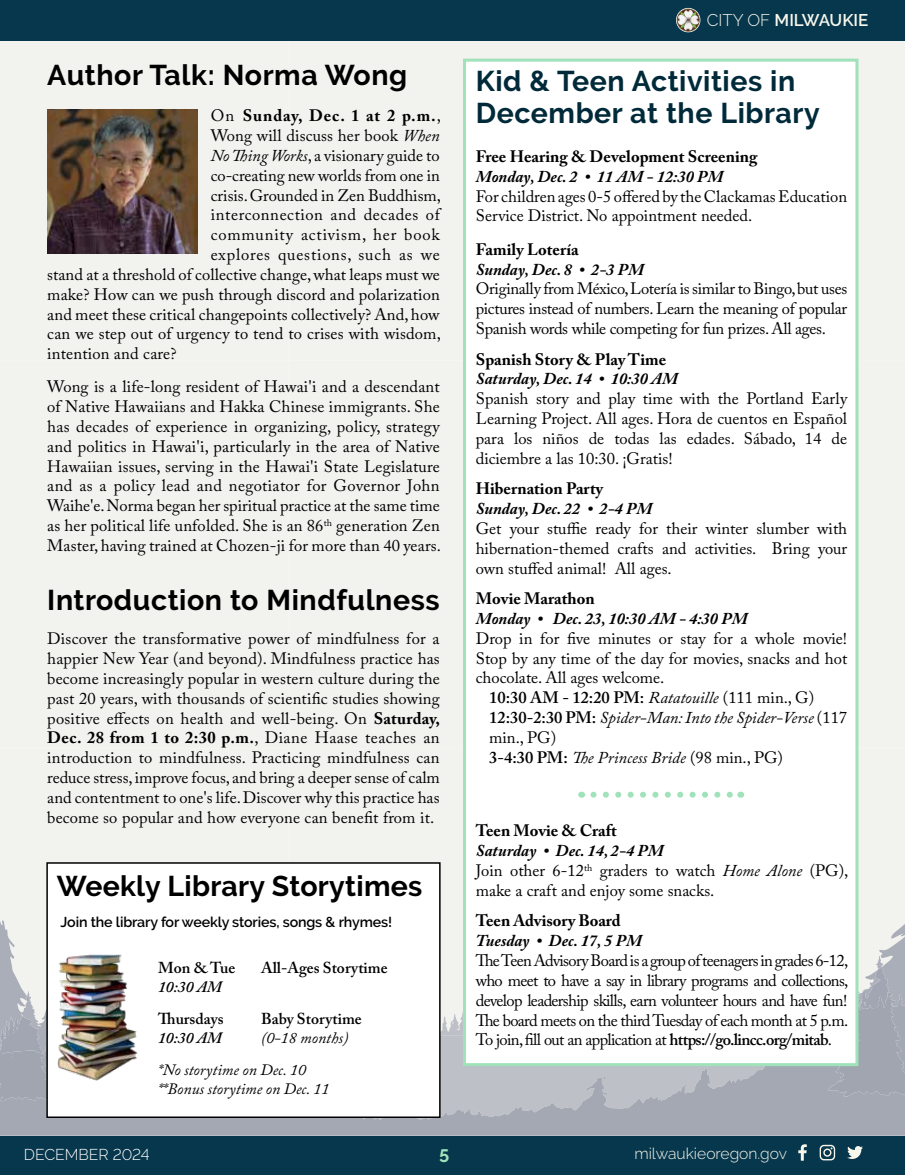
<style>
.page{position:relative;width:905px;height:1175px;background:#fff}
.page>*{position:absolute;margin:0;border:0;box-sizing:border-box;transform-origin:0 0}
.t1{font:700 28.5px "Raleway";letter-spacing:.02em;color:#000}
.t2{font:700 28.5px/31.5px "Raleway";letter-spacing:.02em;color:#002a3a}
.t3{font:700 18px "Raleway";color:#a0e2ba}
.t4{font:600 16.95px "Raleway";color:#f8f7ec}
.t5{font:16.5px/19.8px "Adobe Caslon Pro";color:#000;text-align:justify}
.t6{font:italic 700 16.5px "Adobe Caslon Pro";color:#000}
.t7{font:700 16.5px "Adobe Caslon Pro";color:#000}
.t8{font:italic 16.5px "Adobe Caslon Pro";color:#000}
.t9{font:16.5px "Adobe Caslon Pro";letter-spacing:.05em;color:#000}
.t10{font:600 16.5px "Adobe Caslon Pro";color:#000}
.t11{font:16.5px "Adobe Caslon Pro";letter-spacing:.035em;color:#000}
.t12{font:700 16.5px "Adobe Caslon Pro";letter-spacing:.055em;color:#000}
.t13{font:italic 15.75px/32.4px "Adobe Caslon Pro";color:#000}
.t14{font:600 15.75px "Adobe Caslon Pro";color:#000}
.t15{font:italic 600 15.75px "Adobe Caslon Pro";color:#000}
.t16{font:300 15.6px "Raleway";color:#f8f7ec}
.t17{font:300 15.6px "Raleway";color:#fff}
.t18{font:600 14.25px "Raleway";letter-spacing:-.01em;color:#000}
.s1{font-weight:400}
.s2{font-style:italic}
.s3{font-weight:700}
.s4{font-weight:300}
.s5{font-weight:400;font-style:italic}
.s6{font-weight:600;font-style:normal}
.s7{font-style:normal}
.s8{font-weight:700;font-style:italic}
.s9{font-weight:600}
</style>
<div class="page">
<div style="left:0;top:41px;width:904px;height:856px;background:#f2f3ef"></div>
<svg style="left:0;top:1101px;width:904px;height:34px;background:#a4a9b4"></svg>
<svg style="left:0;top:923px;width:904px;height:178px"></svg>
<div style="left:0;top:1136px;width:904px;height:38px;background:#07374c"></div>
<svg style="left:798px;top:1144px;width:8px;height:16px"></svg>
<svg style="left:847px;top:1146px;width:16px;height:12px"></svg>
<svg style="left:819px;top:1144px;width:16px;height:16px"></svg>
<div style="left:0;top:0;width:904px;height:41px;background:#07374c"></div>
<svg style="left:676px;top:7px;width:25px;height:26px"></svg>
<div style="left:463px;top:59px;width:395px;height:1007px;background:#fff;border:3px solid #a0e2ba"></div>
<div style="left:47px;top:863px;width:393px;height:254px;background:#fff"></div>
<div style="left:46px;top:862px;width:394px;height:256px;border:2px solid #000"></div>
<img style="left:57px;top:954px;width:81px;height:127px">
<img style="left:47px;top:109px;width:150px;height:144px">
<svg style="left:593px;top:791px;width:140px;height:6px"></svg>
<h1 class="t1" style="left:47px;top:58px;width:361px">Author Talk: Norma Wong</h1>
<p class="t12" style="left:211px;top:106px;width:232px"><span class="s1">On</span> Sunday, Dec. 1 at 2 p.m.<span class="s1">,</span></p>
<p class="t5" style="left:211px;top:126px;width:230px">Wong will discuss her book <span class="s2">When</span></p>
<p class="t5" style="left:211px;top:145px;width:230px"><span class="s2">No Thing Works</span>, a visionary guide to</p>
<p class="t5" style="left:211px;top:165px;width:230px">co-creating new worlds from one in</p>
<p class="t5" style="left:211px;top:185px;width:232px">crisis. Grounded in Zen Buddhism,</p>
<p class="t11" style="left:211px;top:205px;width:230px">interconnection and decades of</p>
<p class="t9" style="left:211px;top:225px;width:230px">community activism, her book</p>
<p class="t9" style="left:211px;top:245px;width:230px">explores questions, such as we</p>
<p class="t5" style="left:47px;top:264px;width:394px">stand at a threshold of collective change, what leaps must we</p>
<p class="t5" style="left:47px;top:284px;width:394px">make? How can we push through discord and polarization</p>
<p class="t5" style="left:47px;top:304px;width:394px">and meet these critical changepoints collectively? And, how</p>
<p class="t5" style="left:47px;top:324px;width:395px">can we step out of urgency to tend to crises with wisdom,</p>
<p class="t5" style="left:47px;top:343px;width:131px">intention and care?</p>
<p class="t5" style="left:47px;top:377px;width:395px">Wong is a life-long resident of Hawai'i and a descendant of Native Hawaiians and Hakka Chinese immigrants. She has decades of experience in organizing, policy, strategy and politics in Hawai'i, particularly in the area of Native Hawaiian issues, serving in the Hawai'i State Legislature and as a policy lead and negotiator for Governor John Waihe'e. Norma began her spiritual practice at the same time as her political life unfolded. She is an 86<sup>th</sup> generation Zen Master, having trained at Chozen-ji for more than 40 years.</p>
<h1 class="t1" style="left:47px;top:584px;width:394px">Introduction to Mindfulness</h1>
<p class="t5" style="left:47px;top:629px;width:394px">Discover the transformative power of mindfulness for a happier New Year (and beyond). Mindfulness practice has become increasingly popular in western culture during the past 20 years, with thousands of scientific studies showing positive effects on health and well-being. On <span class="s3">Saturday, Dec. 28 from 1 to 2:30 p.m.</span>, Diane Haase teaches an introduction to mindfulness. Practicing mindfulness can reduce stress, improve focus, and bring a deeper sense of calm and contentment to one's life. Discover why this practice has become so popular and how everyone can benefit from it.</p>
<h1 class="t1" style="left:57px;top:869px;width:367px">Weekly Library Storytimes</h1>
<p class="t18" style="left:61px;top:913px;width:333px">Join the library for weekly stories, songs &amp; rhymes!</p>
<p class="t14" style="left:158px;top:958px;width:79px">Mon &amp; Tue</p>
<p class="t14" style="left:261px;top:958px;width:128px">All-Ages Storytime</p>
<p class="t15" style="left:158px;top:976px;width:65px">10:30 AM</p>
<p class="t14" style="left:158px;top:1009px;width:67px">Thursdays</p>
<p class="t14" style="left:261px;top:1009px;width:102px">Baby Storytime</p>
<p class="t15" style="left:158px;top:1028px;width:65px">10:30 AM</p>
<p class="t13" style="left:158px;top:1021px;width:192px;text-indent:103px">(0-18 months) *No storytime on Dec. 10</p>
<p class="t13" style="left:158px;top:1072px;width:173px">**Bonus storytime on Dec. 11</p>
<p class="t17" style="left:24px;top:1145px;width:127px">DECEMBER 2024</p>
<p class="t3" style="left:439px;top:1145px;width:12px">5</p>
<p class="t4" style="left:706px;top:10px;width:163px"><span class="s4">CITY OF</span> MILWAUKIE</p>
<h1 class="t2" style="left:476px;top:65px;width:345px">Kid &amp; Teen Activities in<br>December at the Library</h1>
<p class="t7" style="left:476px;top:147px;width:283px">Free Hearing &amp; Development Screening</p>
<p class="t6" style="left:476px;top:166px;width:249px">Monday, Dec. 2 • 11 AM - 12:30 PM</p>
<p class="t5" style="left:476px;top:186px;width:373px">For children ages 0-5 offered by the Clackamas Education<br>Service District. No appointment needed.</p>
<p class="t7" style="left:476px;top:239px;width:104px">Family Lotería</p>
<p class="t6" style="left:476px;top:259px;width:170px">Sunday, Dec. 8 • 2-3 PM</p>
<p class="t5" style="left:476px;top:279px;width:373px">Originally from México, Lotería is similar to Bingo, but uses pictures instead of numbers. Learn the meaning of popular Spanish words while competing for fun prizes. All ages.</p>
<p class="t7" style="left:476px;top:349px;width:192px">Spanish Story &amp; Play Time</p>
<p class="t6" style="left:476px;top:369px;width:204px">Saturday, Dec. 14 • 10:30 AM</p>
<p class="t5" style="left:476px;top:388px;width:373px">Spanish story and play time with the Portland Early Learning Project. All ages. Hora de cuentos en Español para los niños de todas las edades. Sábado, 14 de diciembre a las 10:30. ¡Gratis!</p>
<p class="t7" style="left:476px;top:479px;width:129px">Hibernation Party</p>
<p class="t6" style="left:476px;top:499px;width:178px">Sunday, Dec. 22 • 2-4 PM</p>
<p class="t5" style="left:476px;top:518px;width:373px">Get your stuffie ready for their winter slumber with hibernation-themed crafts and activities. Bring your own stuffed animal! All ages.</p>
<p class="t7" style="left:476px;top:589px;width:120px">Movie Marathon</p>
<p class="t6" style="left:476px;top:608px;width:273px">Monday • Dec. 23, 10:30 AM - 4:30 PM</p>
<p class="t5" style="left:476px;top:628px;width:373px">Drop in for five minutes or stay for a whole movie!</p>
<p class="t5" style="left:476px;top:648px;width:373px">Stop by any time of the day for movies, snacks and hot</p>
<p class="t5" style="left:476px;top:668px;width:190px">chocolate. All ages welcome.</p>
<p class="t10" style="left:489px;top:688px;width:326px">10:30 AM - 12:20 PM: <span class="s5">Ratatouille</span> <span class="s1">(111 min., G)</span></p>
<p class="t8" style="left:489px;top:707px;width:359px"><span class="s6">12:30-2:30 PM:</span> Spider-Man: Into the Spider-Verse <span class="s7">(117</span></p>
<p class="t5" style="left:489px;top:727px;width:68px">min., PG)</p>
<p class="t8" style="left:489px;top:747px;width:295px"><span class="s6">3-4:30 PM:</span> The Princess Bride <span class="s7">(98 min., PG)</span></p>
<p class="t7" style="left:476px;top:821px;width:143px">Teen Movie &amp; Craft</p>
<p class="t5" style="left:475px;top:840px;width:374px;text-align:left"><span class="s8">Saturday • Dec. 14, 2-4 PM<br></span>Join other 6-12<sup>th</sup> graders to watch <span class="s2">Home Alone</span> (PG), make a craft and enjoy some snacks.</p>
<p class="t7" style="left:475px;top:911px;width:146px">Teen Advisory Board</p>
<p class="t6" style="left:475px;top:931px;width:168px">Tuesday • Dec. 17, 5 PM</p>
<p class="t5" style="left:475px;top:950px;width:374px">The Teen Advisory Board is a group of teenagers in grades 6-12, who meet to have a say in library programs and collections, develop leadership skills, earn volunteer hours and have fun!<br>The board meets on the third Tuesday of each month at 5 p.m.<br>To join, fill out an application at <span class="s9">https://go.lincc.org/mitab</span>.</p>
<p class="t16" style="left:634px;top:1144px;width:154px">milwaukieoregon.gov</p>
</div>
